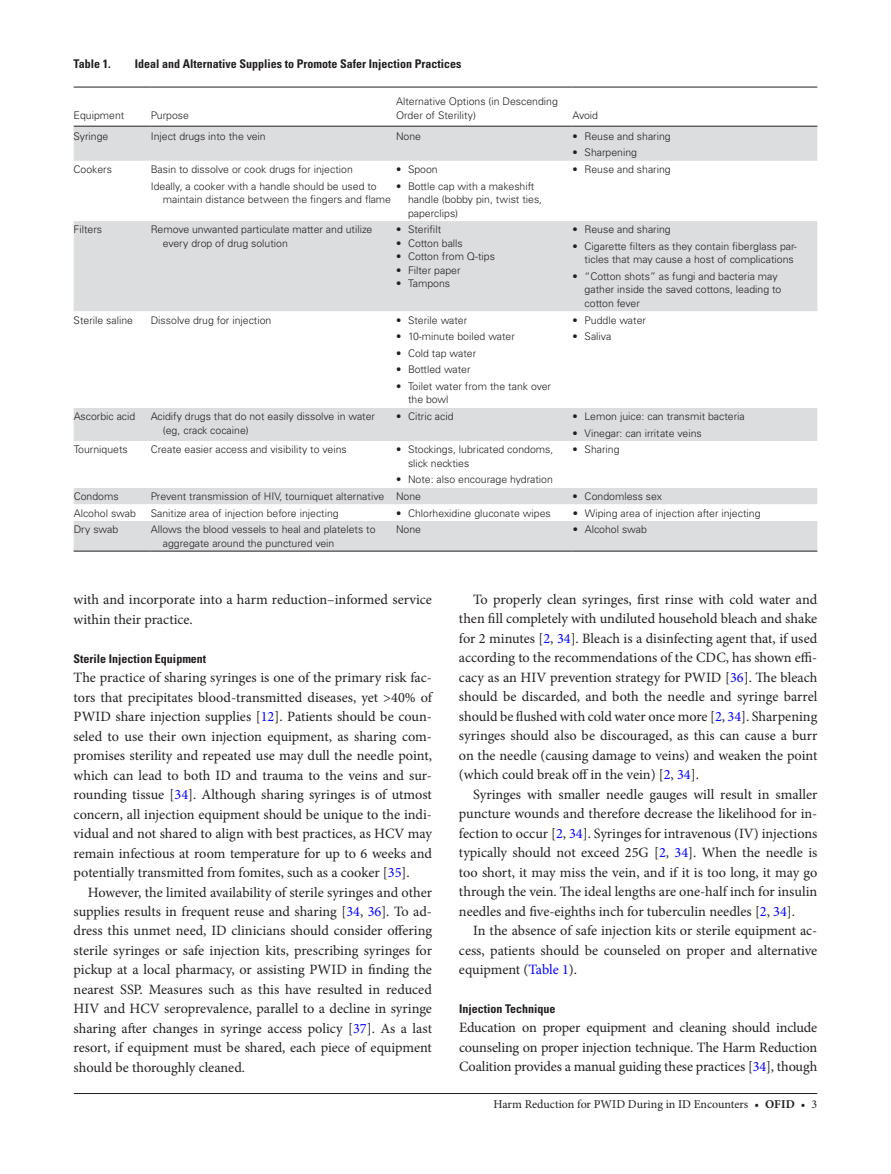
<style>
.page{position:relative;width:891px;height:1174px;background:#fff}
.page>*{position:absolute;margin:0;border:0;box-sizing:border-box;transform-origin:0 0}
.t1{font:14.25px/19.5px "Minion Pro";letter-spacing:-.005em;color:#231f20;text-align:justify}
.t2{font:700 condensed 12px "Univers LT Std";color:#231f20}
.t3{font:12px "Minion Pro";color:#231f20}
.t4{font:300 10.5px/13.5px "Univers LT Std";color:#231f20}
.s1{color:#00f}
.s2{font-weight:700}
</style>
<div class="page">
<hr style="left:74px;top:1093px;width:743px;height:1px;background:#231f20">
<svg style="left:74px;top:125px;width:743px;height:1px"></svg>
<div style="left:74px;top:127px;width:743px;height:424px;background:#dcdddf"></div>
<svg style="left:74px;top:161px;width:743px;height:360px"></svg>
<hr style="left:74px;top:87px;width:77px;height:1px;background:#231f20">
<hr style="left:151px;top:87px;width:245px;height:1px;background:#231f20">
<hr style="left:396px;top:87px;width:177px;height:1px;background:#231f20">
<hr style="left:573px;top:87px;width:244px;height:1px;background:#231f20">
<hr style="left:74px;top:126px;width:77px;height:1px;background:#231f20">
<hr style="left:151px;top:126px;width:245px;height:1px;background:#231f20">
<hr style="left:396px;top:126px;width:177px;height:1px;background:#231f20">
<hr style="left:573px;top:126px;width:244px;height:1px;background:#231f20">
<hr style="left:74px;top:551px;width:77px;height:1px;background:#231f20">
<hr style="left:151px;top:551px;width:245px;height:1px;background:#231f20">
<hr style="left:396px;top:551px;width:177px;height:1px;background:#231f20">
<hr style="left:573px;top:551px;width:244px;height:1px;background:#231f20">
<p class="t2" style="left:74px;top:56px;width:39px">Table 1.</p>
<p class="t2" style="left:135px;top:56px;width:328px">Ideal and Alternative Supplies to Promote Safer Injection Practices</p>
<p class="t4" style="left:74px;top:108px;width:52px">Equipment</p>
<p class="t4" style="left:151px;top:108px;width:40px">Purpose</p>
<p class="t4" style="left:396px;top:95px;width:164px">Alternative Options (in Descending<br>Order of Sterility)</p>
<p class="t4" style="left:573px;top:108px;width:27px">Avoid</p>
<p class="t4" style="left:74px;top:129px;width:36px">Syringe</p>
<p class="t4" style="left:151px;top:129px;width:117px">Inject drugs into the vein</p>
<p class="t4" style="left:396px;top:129px;width:27px">None</p>
<p class="t4" style="left:573px;top:129px;width:100px">• Reuse and sharing</p>
<p class="t4" style="left:573px;top:146px;width:66px">• Sharpening</p>
<p class="t4" style="left:74px;top:163px;width:40px">Cookers</p>
<p class="t4" style="left:151px;top:163px;width:204px">Basin to dissolve or cook drugs for injection</p>
<p class="t4" style="left:396px;top:163px;width:43px">• Spoon</p>
<p class="t4" style="left:573px;top:163px;width:100px">• Reuse and sharing</p>
<p class="t4" style="left:163px;top:179px;width:230px;text-indent:-12px">Ideally, a cooker with a handle should be used to maintain distance between the fingers and flame</p>
<p class="t4" style="left:408px;top:179px;width:136px;text-indent:-12px">• Bottle cap with a makeshift handle (bobby pin, twist ties, paperclips)</p>
<p class="t4" style="left:74px;top:223px;width:30px">Filters</p>
<p class="t4" style="left:163px;top:223px;width:211px;text-indent:-12px">Remove unwanted particulate matter and utilize every drop of drug solution</p>
<p class="t4" style="left:396px;top:223px;width:47px">• Sterifilt</p>
<p class="t4" style="left:573px;top:223px;width:100px">• Reuse and sharing</p>
<p class="t4" style="left:573px;top:239px;width:225px;text-align:right">• Cigarette filters as they contain fiberglass par&shy;ticles that may cause a host of complications</p>
<p class="t4" style="left:585px;top:269px;width:198px;text-indent:-12px">• “Cotton shots” as fungi and bacteria may gather inside the saved cottons, leading to cotton fever</p>
<p class="t4" style="left:396px;top:236px;width:68px">• Cotton balls</p>
<p class="t4" style="left:396px;top:250px;width:100px">• Cotton from Q-tips</p>
<p class="t4" style="left:396px;top:263px;width:66px">• Filter paper</p>
<p class="t4" style="left:396px;top:277px;width:56px">• Tampons</p>
<p class="t4" style="left:74px;top:313px;width:61px">Sterile saline</p>
<p class="t4" style="left:151px;top:313px;width:122px">Dissolve drug for injection</p>
<p class="t4" style="left:396px;top:313px;width:73px">• Sterile water</p>
<p class="t4" style="left:573px;top:313px;width:75px">• Puddle water</p>
<p class="t4" style="left:396px;top:330px;width:120px">• 10-minute boiled water</p>
<p class="t4" style="left:573px;top:330px;width:40px">• Saliva</p>
<p class="t4" style="left:396px;top:346px;width:82px">• Cold tap water</p>
<p class="t4" style="left:396px;top:363px;width:76px">• Bottled water</p>
<p class="t4" style="left:408px;top:379px;width:145px;text-indent:-12px">• Toilet water from the tank over the bowl</p>
<p class="t4" style="left:74px;top:410px;width:63px">Ascorbic acid</p>
<p class="t4" style="left:163px;top:410px;width:214px;text-indent:-12px">Acidify drugs that do not easily dissolve in water (eg, crack cocaine)</p>
<p class="t4" style="left:396px;top:410px;width:59px">• Citric acid</p>
<p class="t4" style="left:573px;top:410px;width:174px">• Lemon juice: can transmit bacteria</p>
<p class="t4" style="left:573px;top:426px;width:131px">• Vinegar: can irritate veins</p>
<p class="t4" style="left:74px;top:443px;width:56px">Tourniquets</p>
<p class="t4" style="left:151px;top:443px;width:198px">Create easier access and visibility to veins</p>
<p class="t4" style="left:408px;top:443px;width:147px;text-indent:-12px">• Stockings, lubricated condoms, slick neckties</p>
<p class="t4" style="left:573px;top:443px;width:49px">• Sharing</p>
<p class="t4" style="left:396px;top:473px;width:158px">• Note: also encourage hydration</p>
<p class="t4" style="left:74px;top:489px;width:46px">Condoms</p>
<p class="t4" style="left:151px;top:489px;width:272px">Prevent transmission of HIV, tourniquet alternative None</p>
<p class="t4" style="left:573px;top:489px;width:91px">• Condomless sex</p>
<p class="t4" style="left:74px;top:506px;width:64px">Alcohol swab</p>
<p class="t4" style="left:151px;top:506px;width:190px">Sanitize area of injection before injecting</p>
<p class="t4" style="left:396px;top:506px;width:156px">• Chlorhexidine gluconate wipes</p>
<p class="t4" style="left:573px;top:506px;width:189px">• Wiping area of injection after injecting</p>
<p class="t4" style="left:74px;top:523px;width:46px">Dry swab</p>
<p class="t4" style="left:163px;top:523px;width:214px;text-indent:-12px">Allows the blood vessels to heal and platelets to aggregate around the punctured vein</p>
<p class="t4" style="left:396px;top:523px;width:27px">None</p>
<p class="t4" style="left:573px;top:523px;width:76px">• Alcohol swab</p>
<p class="t1" style="left:74px;top:590px;width:360px">with and incorporate into a harm reduction–informed service within their practice.</p>
<p class="t2" style="left:74px;top:651px;width:134px">Sterile Injection Equipment</p>
<p class="t1" style="left:74px;top:668px;width:360px">The practice of sharing syringes is one of the primary risk fac&shy;tors that precipitates blood-transmitted diseases, yet &gt;40% of PWID share injection supplies [<span class="s1">12</span>]. Patients should be coun&shy;seled to use their own injection equipment, as sharing com&shy;promises sterility and repeated use may dull the needle point, which can lead to both ID and trauma to the veins and sur&shy;rounding tissue [<span class="s1">34</span>]. Although sharing syringes is of utmost concern, all injection equipment should be unique to the indi&shy;vidual and not shared to align with best practices, as HCV may remain infectious at room temperature for up to 6 weeks and potentially transmitted from fomites, such as a cooker [<span class="s1">35</span>].</p>
<p class="t1" style="left:74px;top:882px;width:360px;text-indent:14px">However, the limited availability of sterile syringes and other supplies results in frequent reuse and sharing [<span class="s1">34</span>, <span class="s1">36</span>]. To ad&shy;dress this unmet need, ID clinicians should consider offering sterile syringes or safe injection kits, prescribing syringes for pickup at a local pharmacy, or assisting PWID in finding the nearest SSP. Measures such as this have resulted in reduced HIV and HCV seroprevalence, parallel to a decline in syringe sharing after changes in syringe access policy [<span class="s1">37</span>]. As a last resort, if equipment must be shared, each piece of equipment should be thoroughly cleaned.</p>
<p class="t1" style="left:459px;top:590px;width:360px;text-indent:14px">To properly clean syringes, first rinse with cold water and then fill completely with undiluted household bleach and shake for 2 minutes [<span class="s1">2</span>, <span class="s1">34</span>]. Bleach is a disinfecting agent that, if used according to the recommendations of the CDC, has shown effi&shy;cacy as an HIV prevention strategy for PWID [<span class="s1">36</span>]. The bleach should be discarded, and both the needle and syringe barrel should be flushed with cold water once more [<span class="s1">2</span>, <span class="s1">34</span>]. Sharpening syringes should also be discouraged, as this can cause a burr on the needle (causing damage to veins) and weaken the point (which could break off in the vein) [<span class="s1">2</span>, <span class="s1">34</span>].</p>
<p class="t1" style="left:459px;top:785px;width:360px;text-indent:14px">Syringes with smaller needle gauges will result in smaller puncture wounds and therefore decrease the likelihood for in&shy;fection to occur [<span class="s1">2</span>, <span class="s1">34</span>]. Syringes for intravenous (IV) injections typically should not exceed 25G [<span class="s1">2</span>, <span class="s1">34</span>]. When the needle is too short, it may miss the vein, and if it is too long, it may go through the vein. The ideal lengths are one-half inch for insulin needles and five-eighths inch for tuberculin needles [<span class="s1">2</span>, <span class="s1">34</span>].</p>
<p class="t1" style="left:459px;top:921px;width:360px;text-indent:14px">In the absence of safe injection kits or sterile equipment ac&shy;cess, patients should be counseled on proper and alternative equipment (<span class="s1">Table 1</span>).</p>
<p class="t2" style="left:459px;top:1001px;width:98px">Injection Technique</p>
<p class="t1" style="left:459px;top:1018px;width:360px">Education on proper equipment and cleaning should include counseling on proper injection technique. The Harm Reduction Coalition provides a manual guiding these practices [<span class="s1">34</span>], though</p>
<p class="t3" style="left:494px;top:1096px;width:325px">Harm Reduction for PWID During in ID Encounters • <span class="s2">ofid</span> • 3</p>
</div>
